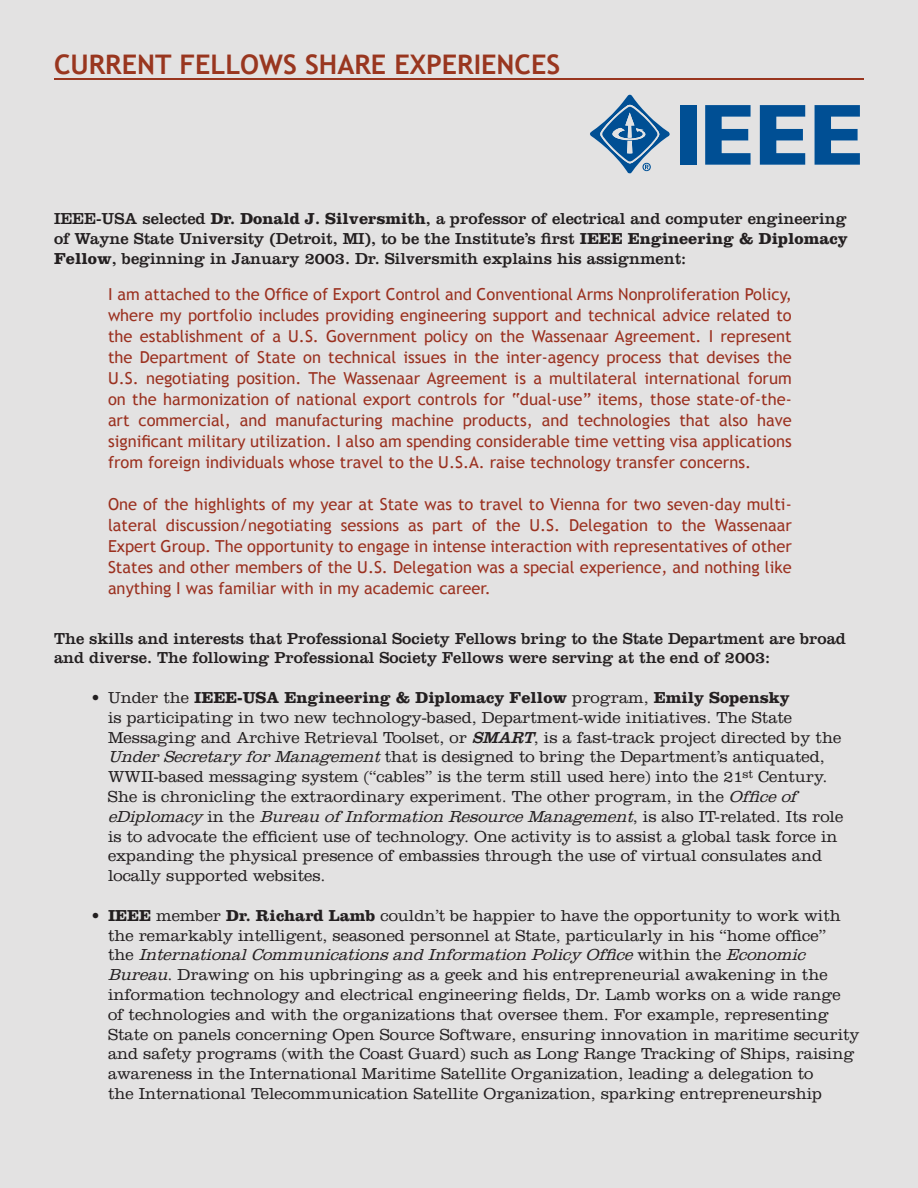
<style>
.page{position:relative;width:918px;height:1188px;background:#e3e2e2}
.page>*{position:absolute;margin:0;border:0;box-sizing:border-box;transform-origin:0 0}
.t1{font:700 27px "Trebuchet MS";color:#99361f}
.t2{font:300 16.5px/19.8px "Clarendon";color:#231f20}
.t3{font:16.5px/21px "Trebuchet MS";color:#9b3120;text-align:justify}
.t4{font:16.5px/19.8px "Clarendon";color:#231f20;text-align:justify}
.s1{font-weight:700}
.s2{font-weight:400;font-style:italic}
.s3{font-style:italic}
</style>
<div class="page">
<div style="left:680px;top:105px;width:17px;height:60px;background:#004f94"></div>
<svg style="left:705px;top:105px;width:46px;height:60px"></svg>
<svg style="left:760px;top:105px;width:45px;height:60px"></svg>
<svg style="left:815px;top:105px;width:45px;height:60px"></svg>
<svg style="left:590px;top:94px;width:80px;height:79px"></svg>
<hr style="left:54px;top:78px;width:810px;height:2px;background:#99361f">
<h1 class="t1" style="left:54px;top:49px;width:508px">CURRENT FELLOWS SHARE EXPERIENCES</h1>
<p class="t4" style="left:54px;top:210px;width:795px">IEEE-USA selected <span class="s1">Dr. Donald J. Silversmith</span>, a professor of electrical and computer engineering of Wayne State University (Detroit, MI), to be the Institute’s first <span class="s1">IEEE Engineering &amp; Diplomacy Fellow</span>, beginning in January 2003. Dr. Silversmith explains his assignment:</p>
<p class="t3" style="left:108px;top:283px;width:685px">I am attached to the Office of Export Control and Conventional Arms Nonproliferation Policy, where my portfolio includes providing engineering support and technical advice related to the establishment of a U.S. Government policy on the Wassenaar Agreement. I represent the Department of State on technical issues in the inter-agency process that devises the U.S. negotiating position. The Wassenaar Agreement is a multilateral international forum on the harmonization of national export controls for “dual-use” items, those state-of-the&shy;art commercial, and manufacturing machine products, and technologies that also have significant military utilization. I also am spending considerable time vetting visa applications from foreign individuals whose travel to the U.S.A. raise technology transfer concerns.</p>
<p class="t3" style="left:108px;top:493px;width:685px">One of the highlights of my year at State was to travel to Vienna for two seven-day multi&shy;lateral discussion/negotiating sessions as part of the U.S. Delegation to the Wassenaar Expert Group. The opportunity to engage in intense interaction with representatives of other States and other members of the U.S. Delegation was a special experience, and nothing like anything I was familiar with in my academic career.</p>
<p class="t4" style="left:54px;top:630px;width:793px">The skills and interests that Professional Society Fellows bring to the State Department are broad and diverse. The following Professional Society Fellows were serving at the end of 2003:</p>
<p class="t2" style="left:108px;top:689px;width:737px;text-indent:-16px">• Under the <span class="s1">IEEE-USA Engineering &amp; Diplomacy Fellow</span> program, <span class="s1">Emily Sopensky<br></span>is participating in two new technology-based, Department-wide initiatives. The State Messaging and Archive Retrieval Toolset, or <span class="s2">SMART</span>, is a fast-track project directed by the <span class="s3">Under Secretary for Management</span> that is designed to bring the Department’s antiquated, WWII-based messaging system (“cables” is the term still used here) into the 21<sup>st</sup> Century.<br>She is chronicling the extraordinary experiment. The other program, in the <span class="s3">Office of eDiplomacy</span> i n t h e <span class="s3">Bureau of Information Resource Management</span>, i s a l s o I T - r e l a t e d . I t s r o l e is to advocate the efficient use of technology. One activity is to assist a global task force in expanding the physical presence of embassies through the use of virtual consulates and locally supported websites.</p>
<p class="t2" style="left:108px;top:907px;width:753px;text-indent:-16px">• <span class="s1">IEEE</span> member <span class="s1">Dr. Richard Lamb</span> couldn’t be happier to have the opportunity to work with the remarkably intelligent, seasoned personnel at State, particularly in his “home office”<br>t h e <span class="s3">International Communications and Information Policy Office</span> w i t h i n t h e <span class="s3">Economic Bureau</span>. Drawing on his upbringing as a geek and his entrepreneurial awakening in the information technology and electrical engineering fields, Dr. Lamb works on a wide range of technologies and with the organizations that oversee them. For example, representing State on panels concerning Open Source Software, ensuring innovation in maritime security and safety programs (with the Coast Guard) such as Long Range Tracking of Ships, raising awareness in the International Maritime Satellite Organization, leading a delegation to<br>the International Telecommunication Satellite Organization, sparking entrepreneurship</p>
</div>
